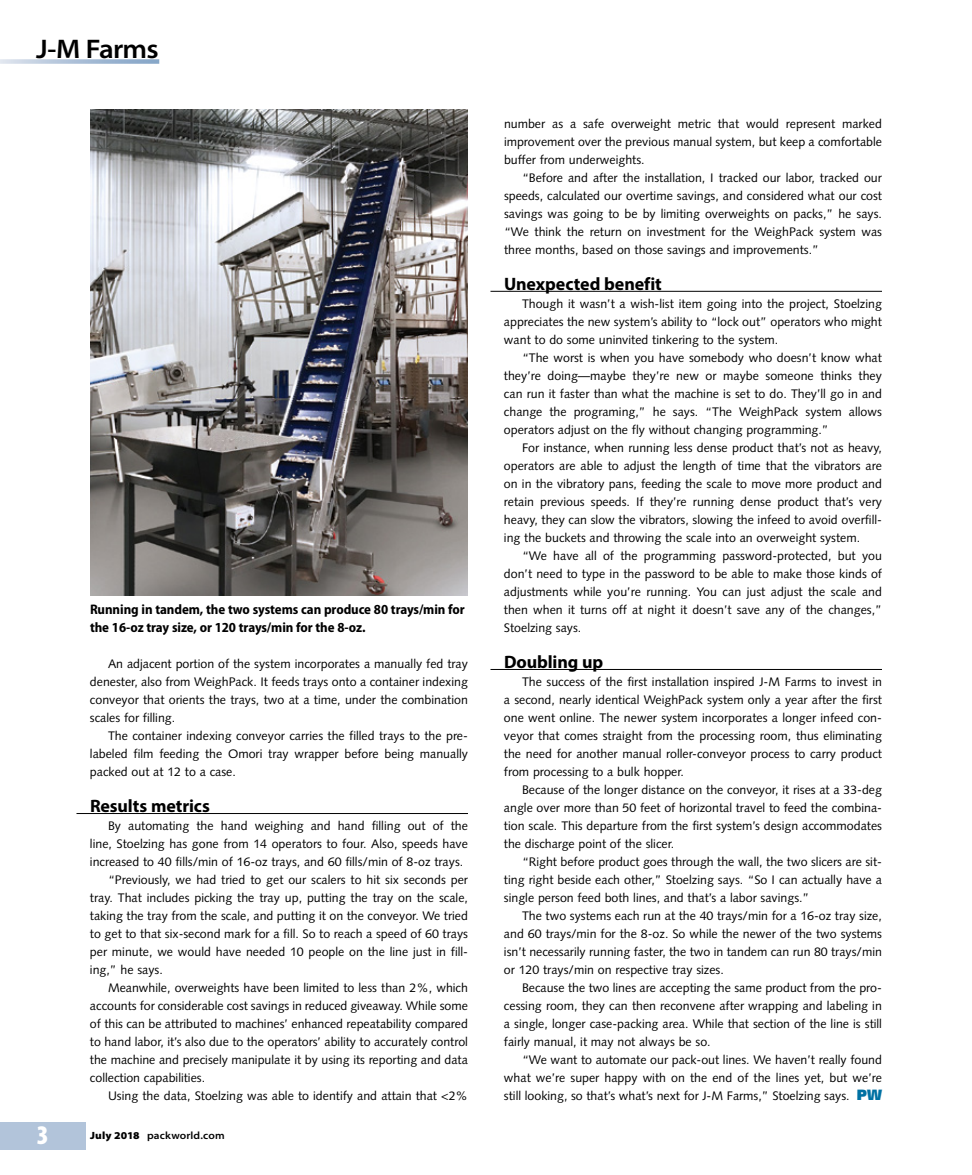
<style>
.page{position:relative;width:972px;height:1175px;background:#fff}
.page>*{position:absolute;margin:0;border:0;box-sizing:border-box;transform-origin:0 0}
.t1{font:600 semi-expanded 27px "Myriad Pro";letter-spacing:-.03em;color:#000}
.t2{font:900 condensed 27px "Myriad Pro";color:#fff}
.t3{font:700 18px "Myriad Pro";letter-spacing:-.005em;color:#000}
.t4{font:700 semi-condensed 13.8px/18px "Myriad Pro";letter-spacing:-.005em;color:#000}
.t5{font:12.3px/18px "Syntax LT Std";color:#000;text-align:justify}
.t6{font:600 semi-expanded 10.5px "Myriad Pro";letter-spacing:.015em;color:#000}
.s1{font-weight:900}
.s2{font-weight:900;font-size:15px;color:#0071a3}
</style>
<div class="page">
<hr style="left:76px;top:813px;width:392px;height:1px;background:#000">
<hr style="left:490px;top:291px;width:392px;height:1px;background:#000">
<hr style="left:490px;top:669px;width:392px;height:1px;background:#000">
<div style="left:0;top:1122px;width:86px;height:27px;background:#b2c4da"></div>
<svg style="left:0;top:59px;width:159px;height:5px"></svg>
<img style="left:90px;top:110px;width:378px;height:486px">
<h1 class="t1" style="left:36px;top:31px;width:124px">J-M Farms</h1>
<p class="t4" style="left:90px;top:599px;width:376px">Running in tandem, the two systems can produce 80 trays/min for the 16-oz tray size, or 120 trays/min for the 8-oz.</p>
<p class="t5" style="left:90px;top:654px;width:380px;text-indent:18px">An adjacent portion of the system incorporates a manually fed tray denester, also from WeighPack. It feeds trays onto a container indexing conveyor that orients the trays, two at a time, under the combination scales for filling.</p>
<p class="t5" style="left:90px;top:726px;width:380px;text-indent:18px">The container indexing conveyor carries the filled trays to the pre&shy;labeled film feeding the Omori tray wrapper before being manually packed out at 12 to a case.</p>
<h2 class="t3" style="left:90px;top:794px;width:121px">Results metrics</h2>
<p class="t5" style="left:108px;top:816px;width:362px">By automating the hand weighing and hand filling out of the</p>
<p class="t5" style="left:90px;top:834px;width:379px">line, Stoelzing has gone from 14 operators to four. Also, speeds have</p>
<p class="t5" style="left:90px;top:852px;width:375px">increased to 40 fills/min of 16-oz trays, and 60 fills/min of 8-oz trays.</p>
<p class="t5" style="left:108px;top:870px;width:362px">“Previously, we had tried to get our scalers to hit six seconds per</p>
<p class="t5" style="left:90px;top:888px;width:380px">tray. That includes picking the tray up, putting the tray on the scale,</p>
<p class="t5" style="left:90px;top:906px;width:380px">taking the tray from the scale, and putting it on the conveyor. We tried</p>
<p class="t5" style="left:90px;top:924px;width:380px">to get to that six-second mark for a fill. So to reach a speed of 60 trays</p>
<p class="t5" style="left:90px;top:942px;width:380px">per minute, we would have needed 10 people on the line just in fill-</p>
<p class="t5" style="left:90px;top:960px;width:74px">ing,” he says.</p>
<p class="t5" style="left:108px;top:978px;width:362px">Meanwhile, overweights have been limited to less than 2%, which</p>
<p class="t5" style="left:90px;top:996px;width:380px">accounts for considerable cost savings in reduced giveaway. While some</p>
<p class="t5" style="left:90px;top:1014px;width:380px">of this can be attributed to machines’ enhanced repeatability compared</p>
<p class="t5" style="left:90px;top:1032px;width:380px">to hand labor, it’s also due to the operators’ ability to accurately control</p>
<p class="t5" style="left:90px;top:1050px;width:379px">the machine and precisely manipulate it by using its reporting and data</p>
<p class="t5" style="left:90px;top:1068px;width:117px">collection capabilities.</p>
<p class="t5" style="left:108px;top:1086px;width:361px">Using the data, Stoelzing was able to identify and attain that &lt;2%</p>
<h1 class="t2" style="left:37px;top:1117px;width:13px">3</h1>
<p class="t6" style="left:90px;top:1129px;width:136px"><span class="s1">July 2018</span> packworld.com</p>
<p class="t5" style="left:504px;top:114px;width:380px">number as a safe overweight metric that would represent marked improvement over the previous manual system, but keep a comfortable buffer from underweights.</p>
<p class="t5" style="left:504px;top:168px;width:380px;text-indent:18px">“Before and after the installation, I tracked our labor, tracked our speeds, calculated our overtime savings, and considered what our cost savings was going to be by limiting overweights on packs,” he says. “We think the return on investment for the WeighPack system was three months, based on those savings and improvements.”</p>
<h2 class="t3" style="left:504px;top:272px;width:159px">Unexpected benefit</h2>
<p class="t5" style="left:504px;top:294px;width:379px;text-indent:18px">Though it wasn’t a wish-list item going into the project, Stoelzing appreciates the new system’s ability to “lock out” operators who might want to do some uninvited tinkering to the system.</p>
<p class="t5" style="left:504px;top:348px;width:380px;text-indent:18px">“The worst is when you have somebody who doesn’t know what they’re doing—maybe they’re new or maybe someone thinks they can run it faster than what the machine is set to do. They’ll go in and change the programing,” he says. “The WeighPack system allows operators adjust on the fly without changing programming.”</p>
<p class="t5" style="left:504px;top:438px;width:380px;text-indent:18px">For instance, when running less dense product that’s not as heavy, operators are able to adjust the length of time that the vibrators are on in the vibratory pans, feeding the scale to move more product and retain previous speeds. If they’re running dense product that’s very heavy, they can slow the vibrators, slowing the infeed to avoid overfill&shy;ing the buckets and throwing the scale into an overweight system.</p>
<p class="t5" style="left:504px;top:546px;width:380px;text-indent:18px">“We have all of the programming password-protected, but you don’t need to type in the password to be able to make those kinds of adjustments while you’re running. You can just adjust the scale and then when it turns off at night it doesn’t save any of the changes,” Stoelzing says.</p>
<h2 class="t3" style="left:504px;top:650px;width:101px">Doubling up</h2>
<p class="t5" style="left:504px;top:672px;width:380px;text-indent:18px">The success of the first installation inspired J-M Farms to invest in a second, nearly identical WeighPack system only a year after the first one went online. The newer system incorporates a longer infeed con&shy;veyor that comes straight from the processing room, thus eliminating the need for another manual roller-conveyor process to carry product from processing to a bulk hopper.</p>
<p class="t5" style="left:504px;top:780px;width:380px;text-indent:18px">Because of the longer distance on the conveyor, it rises at a 33-deg angle over more than 50 feet of horizontal travel to feed the combina&shy;tion scale. This departure from the first system’s design accommodates the discharge point of the slicer.</p>
<p class="t5" style="left:504px;top:852px;width:380px;text-indent:18px">“Right before product goes through the wall, the two slicers are sit&shy;ting right beside each other,” Stoelzing says. “So I can actually have a single person feed both lines, and that’s a labor savings.”</p>
<p class="t5" style="left:504px;top:906px;width:380px;text-indent:18px">The two systems each run at the 40 trays/min for a 16-oz tray size, and 60 trays/min for the 8-oz. So while the newer of the two systems isn’t necessarily running faster, the two in tandem can run 80 trays/min or 120 trays/min on respective tray sizes.</p>
<p class="t5" style="left:504px;top:978px;width:380px;text-indent:18px">Because the two lines are accepting the same product from the pro&shy;cessing room, they can then reconvene after wrapping and labeling in a single, longer case-packing area. While that section of the line is still fairly manual, it may not always be so.</p>
<p class="t5" style="left:504px;top:1050px;width:380px;text-indent:18px">“We want to automate our pack-out lines. We haven’t really found what we’re super happy with on the end of the lines yet, but we’re still looking, so that’s what’s next for J-M Farms,” Stoelzing says. <span class="s2">PW</span></p>
</div>
